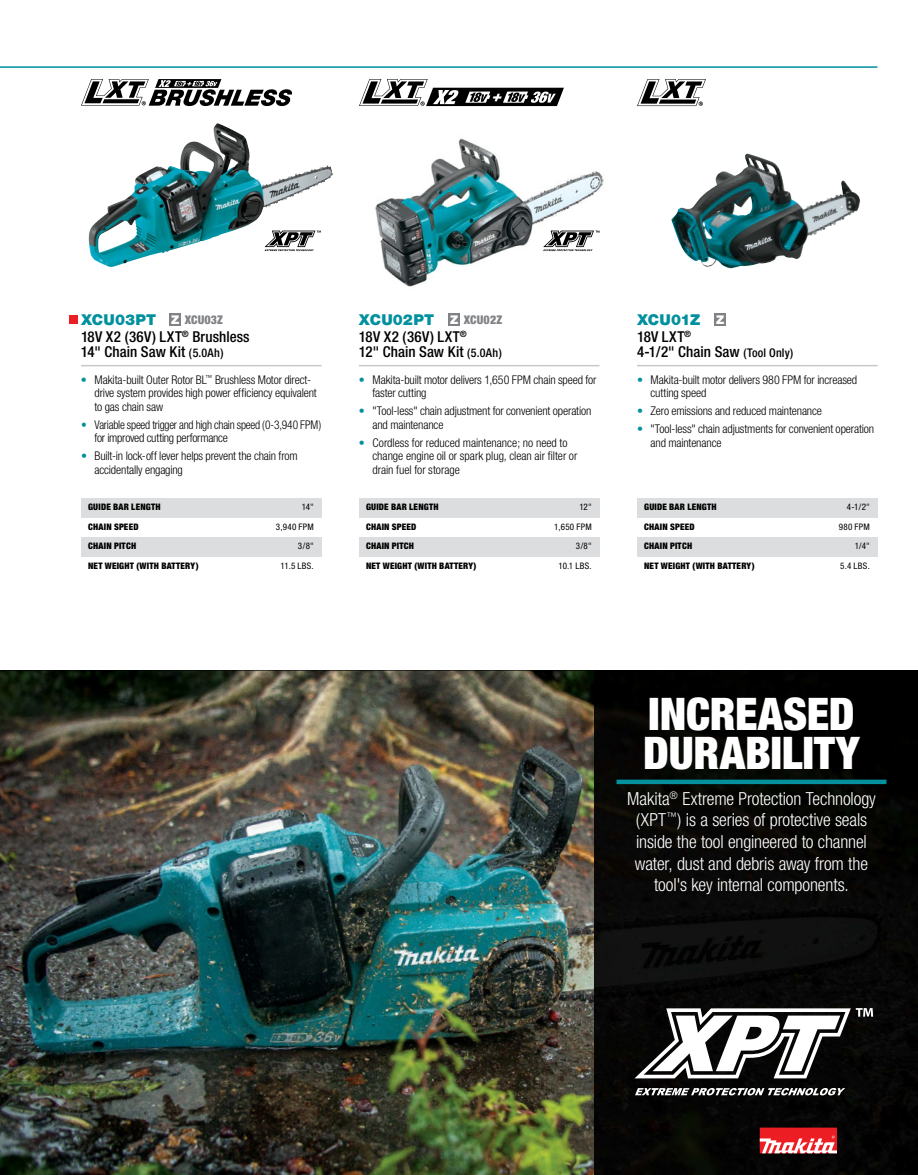
<style>
.page{position:relative;width:918px;height:1175px;background:#fff}
.page>*{position:absolute;margin:0;border:0;box-sizing:border-box;transform-origin:0 0}
.t1{font:900 condensed 45px/39px "Helvetica Neue";letter-spacing:-.005em;color:#fff}
.t2{font:300 condensed 18px/21.6px "Helvetica Neue";letter-spacing:-.01em;color:#fff;text-align:center}
.t3{font:500 condensed 15px/17.1px "Helvetica Neue";letter-spacing:.01em;color:#000}
.t4{font:900 15px/17.1px "Helvetica Neue";letter-spacing:-.02em;color:#00909e}
.t5{font:300 condensed 12px/13.5px "Helvetica Neue";letter-spacing:-.01em;color:#000}
.t6{font:300 condensed 12px/13.5px "Helvetica Neue";letter-spacing:-.01em;color:#000;scale:.95 1}
.t7{font:900 condensed 12px "Helvetica Neue";letter-spacing:.01em;color:#808285}
.t8{font:900 12px "Helvetica Neue";color:#fff}
.t9{font:900 condensed 9px "Helvetica Neue";letter-spacing:.02em;color:#000}
.t10{font:condensed 9px "Helvetica Neue";letter-spacing:.035em;color:#000}
.s1{font-weight:900;font-stretch:normal;color:#00909e}
.s2{font-size:12px}
.s3{color:#00909e}
.s4{font-weight:500;font-stretch:condensed;color:#000}
.s5{font-stretch:normal;color:#fff}
</style>
<div class="page">
<hr style="left:0;top:66px;width:878px;height:2px;background:#00909e">
<img style="left:0;top:670px;width:594px;height:504px">
<img style="left:594px;top:670px;width:272px;height:293px">
<div style="left:866px;top:670px;width:52px;height:504px;background:#030302"></div>
<img style="left:594px;top:963px;width:287px;height:211px">
<div style="left:616px;top:779px;width:270px;height:5px;background:#00909e"></div>
<svg style="left:635px;top:1088px;width:210px;height:7px"></svg>
<svg style="left:635px;top:1008px;width:238px;height:70px"></svg>
<img style="left:89px;top:124px;width:136px;height:143px">
<img style="left:671px;top:153px;width:159px;height:115px">
<img style="left:375px;top:138px;width:229px;height:149px">
<hr style="left:81px;top:365px;width:241px;height:1px;background:#c7c8ca">
<div style="left:81px;top:497px;width:241px;height:20px;background:#dcddde"></div>
<div style="left:81px;top:536px;width:241px;height:20px;background:#dcddde"></div>
<hr style="left:359px;top:365px;width:241px;height:1px;background:#c7c8ca">
<div style="left:359px;top:497px;width:241px;height:20px;background:#dcddde"></div>
<div style="left:359px;top:536px;width:241px;height:20px;background:#dcddde"></div>
<hr style="left:637px;top:365px;width:241px;height:1px;background:#c7c8ca">
<div style="left:637px;top:497px;width:241px;height:20px;background:#dcddde"></div>
<div style="left:637px;top:536px;width:241px;height:20px;background:#dcddde"></div>
<div style="left:760px;top:1127px;width:77px;height:26px;background:#ed1d24"></div>
<svg style="left:760px;top:1135px;width:77px;height:18px"></svg>
<svg style="left:637px;top:79px;width:69px;height:27px"></svg>
<svg style="left:81px;top:79px;width:212px;height:27px"></svg>
<svg style="left:359px;top:79px;width:205px;height:27px"></svg>
<div style="left:170px;top:314px;width:11px;height:12px;background:#808285"></div>
<div style="left:449px;top:314px;width:11px;height:12px;background:#808285"></div>
<div style="left:69px;top:316px;width:8px;height:8px;background:#ed1d24"></div>
<svg style="left:264px;top:230px;width:57px;height:21px"></svg>
<svg style="left:543px;top:230px;width:57px;height:21px"></svg>
<div style="left:714px;top:314px;width:12px;height:12px;background:#808285"></div>
<p class="t3" style="left:81px;top:311px;width:170px"><span class="s1">XCU03PT<br></span>18V X2 (36V) LXT<sup>®</sup> Brushless</p>
<p class="t3" style="left:81px;top:343px;width:144px">14" Chain Saw Kit <span class="s2">(5.0Ah)</span></p>
<p class="t5" style="left:94px;top:373px;width:224px;text-indent:-13px"><span class="s3">•</span> Makita-built Outer Rotor BL<sup>™</sup> Brushless Motor direct&shy;drive system provides high power efficiency equivalent to gas chain saw</p>
<p class="t6" style="left:95px;top:418px;width:240px;text-indent:-14px"><span class="s3">•</span> Variable speed trigger and high chain speed (0-3,940 FPM) for improved cutting performance</p>
<p class="t5" style="left:95px;top:449px;width:205px;text-indent:-14px"><span class="s3">•</span> Built-in lock-off lever helps prevent the chain from accidentally engaging</p>
<p class="t9" style="left:88px;top:501px;width:74px">GUIDE BAR LENGTH</p>
<p class="t10" style="left:302px;top:502px;width:14px">14"</p>
<p class="t9" style="left:88px;top:521px;width:52px">CHAIN SPEED</p>
<p class="t10" style="left:276px;top:521px;width:39px">3,940 FPM</p>
<p class="t9" style="left:88px;top:540px;width:50px">CHAIN PITCH</p>
<p class="t10" style="left:298px;top:541px;width:17px">3/8"</p>
<p class="t9" style="left:88px;top:560px;width:112px">NET WEIGHT (WITH BATTERY)</p>
<p class="t10" style="left:281px;top:560px;width:35px">11.5 LBS.</p>
<p class="t3" style="left:359px;top:311px;width:109px"><span class="s1">XCU02PT<br></span>18V X2 (36V) LXT<sup>®</sup></p>
<p class="t3" style="left:359px;top:343px;width:144px">12" Chain Saw Kit <span class="s2">(5.0Ah)</span></p>
<p class="t5" style="left:372px;top:373px;width:226px;text-indent:-14px"><span class="s3">•</span> Makita-built motor delivers 1,650 FPM chain speed for faster cutting</p>
<p class="t5" style="left:372px;top:404px;width:220px;text-indent:-14px"><span class="s3">•</span> "Tool-less" chain adjustment for convenient operation and maintenance</p>
<p class="t5" style="left:372px;top:436px;width:206px;text-indent:-14px"><span class="s3">•</span> Cordless for reduced maintenance; no need to change engine oil or spark plug, clean air filter or drain fuel for storage</p>
<p class="t9" style="left:366px;top:501px;width:74px">GUIDE BAR LENGTH</p>
<p class="t10" style="left:580px;top:502px;width:14px">12"</p>
<p class="t9" style="left:366px;top:521px;width:52px">CHAIN SPEED</p>
<p class="t10" style="left:554px;top:521px;width:39px">1,650 FPM</p>
<p class="t9" style="left:366px;top:540px;width:50px">CHAIN PITCH</p>
<p class="t10" style="left:576px;top:541px;width:17px">3/8"</p>
<p class="t9" style="left:366px;top:560px;width:112px">NET WEIGHT (WITH BATTERY)</p>
<p class="t10" style="left:559px;top:560px;width:35px">10.1 LBS.</p>
<p class="t4" style="left:637px;top:311px;width:65px">XCU01Z<br><span class="s4">18V LXT</span><sup>®</sup></p>
<p class="t3" style="left:637px;top:343px;width:158px">4-1/2" Chain Saw <span class="s2">(Tool Only)</span></p>
<p class="t5" style="left:651px;top:373px;width:208px;text-indent:-14px"><span class="s3">•</span> Makita-built motor delivers 980 FPM for increased cutting speed</p>
<p class="t5" style="left:637px;top:404px;width:187px"><span class="s3">•</span> Zero emissions and reduced maintenance</p>
<p class="t5" style="left:651px;top:422px;width:225px;text-indent:-14px"><span class="s3">•</span> "Tool-less" chain adjustments for convenient operation and maintenance</p>
<p class="t7" style="left:171px;top:313px;width:53px"><span class="s5">Z</span> XCU03Z</p>
<p class="t7" style="left:450px;top:313px;width:53px"><span class="s5">Z</span> XCU02Z</p>
<p class="t8" style="left:716px;top:313px;width:10px">Z</p>
<p class="t9" style="left:644px;top:501px;width:74px">GUIDE BAR LENGTH</p>
<p class="t10" style="left:847px;top:502px;width:24px">4-1/2"</p>
<p class="t9" style="left:644px;top:521px;width:52px">CHAIN SPEED</p>
<p class="t10" style="left:839px;top:521px;width:33px">980 FPM</p>
<p class="t9" style="left:644px;top:540px;width:50px">CHAIN PITCH</p>
<p class="t10" style="left:855px;top:541px;width:17px">1/4"</p>
<p class="t9" style="left:644px;top:560px;width:112px">NET WEIGHT (WITH BATTERY)</p>
<p class="t10" style="left:840px;top:560px;width:31px">5.4 LBS.</p>
<h1 class="t1" style="left:643px;top:693px;width:218px">INCREASED<br>DURABILITY</h1>
<h2 class="t2" style="left:627px;top:787px;width:250px">Makita<sup>®</sup> Extreme Protection Technology (XPT<sup>™</sup>) is a series of protective seals inside the tool engineered to channel water, dust and debris away from the tool's key internal components.</h2>
</div>
